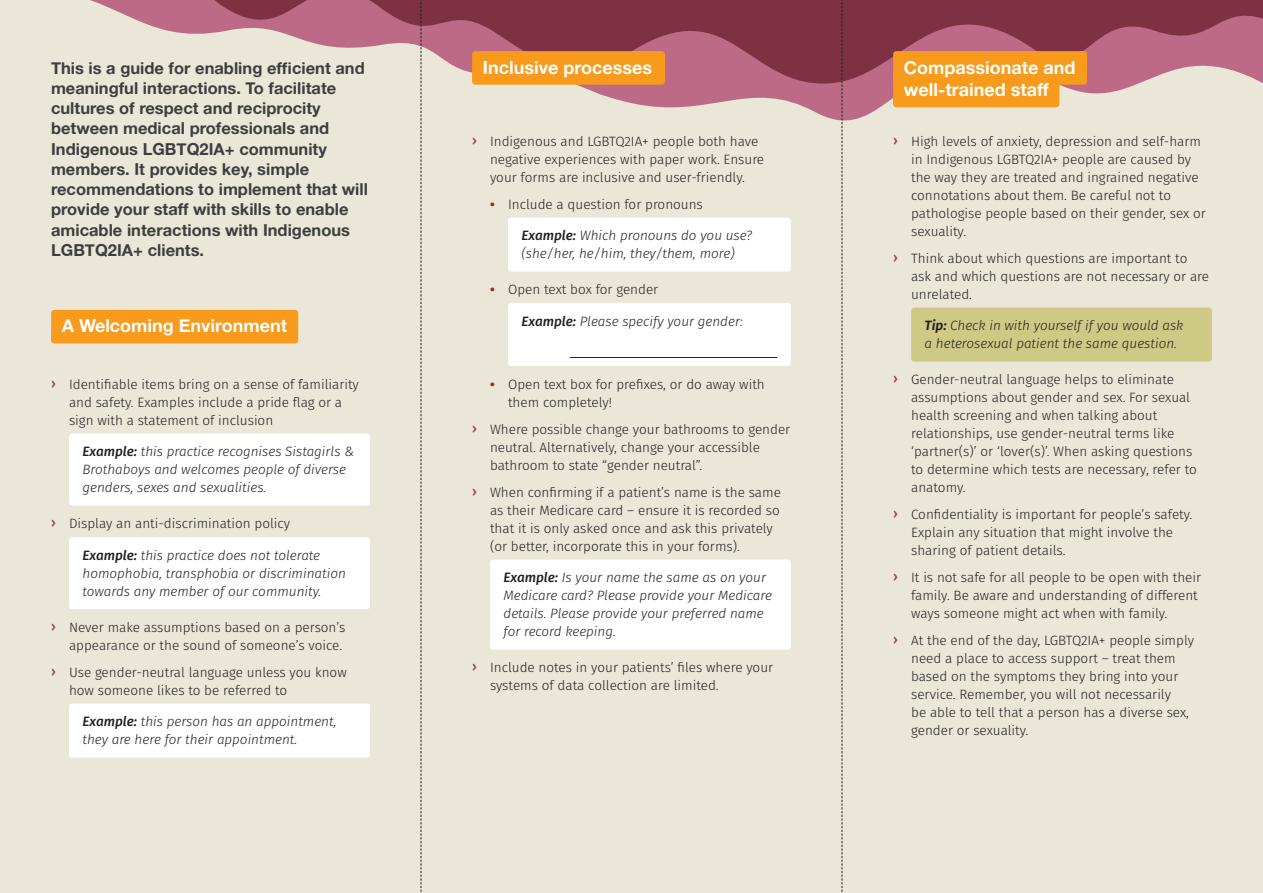
<style>
.page{position:relative;width:1263px;height:893px;background:#eae6d8}
.page>*{position:absolute;margin:0;border:0;box-sizing:border-box;transform-origin:0 0}
.Heading_2{font:18px "Alte Haas Grotesk Bold";color:#fff}
.Standfirst{font:16.5px/20.2px "Alte Haas Grotesk Bold";color:#3e3e3f}
.t1{font:300 13.5px/18px "Fira Sans";color:#231f20}
.Examples{font:italic 300 13.5px/18px "Fira Sans";color:#231f20}
.s1{font-weight:500;color:#904a55}
.s2{font-weight:500}
.s3{font-weight:700;color:#a12514}
.s4{font-weight:600}
</style>
<div class="page">
<svg style="left:90px;top:0;width:1044px;height:145px"></svg>
<svg style="left:189px;top:0;width:1074px;height:85px"></svg>
<div style="left:69px;top:434px;width:301px;height:72px;background:#fff;border-radius:3px"></div>
<div style="left:69px;top:537px;width:301px;height:72px;background:#fff;border-radius:3px"></div>
<div style="left:69px;top:704px;width:301px;height:54px;background:#fff;border-radius:3px"></div>
<div style="left:51px;top:310px;width:247px;height:34px;background:#f89a1c"></div>
<div style="left:472px;top:51px;width:193px;height:34px;background:#f89a1c"></div>
<svg style="left:893px;top:51px;width:194px;height:56px;background:#f69c25"></svg>
<div style="left:911px;top:308px;width:301px;height:54px;background:#cec984;border-radius:3px"></div>
<div style="left:508px;top:218px;width:283px;height:54px;background:#fff;border-radius:3px"></div>
<div style="left:508px;top:303px;width:283px;height:36px;background:#fff;border-radius:3px"></div>
<div style="left:508px;top:330px;width:283px;height:36px;background:#fff;border-radius:3px"></div>
<hr style="left:570px;top:357px;width:207px;height:1px;background:#231f20">
<div style="left:490px;top:560px;width:301px;height:90px;background:#fff;border-radius:3px"></div>
<svg style="left:842px;top:0;width:1px;height:892px"></svg>
<svg style="left:421px;top:0;width:1px;height:892px"></svg>
<p class="Standfirst" style="left:51px;top:57px;width:318px">This is a guide for enabling efficient and meaningful interactions. To facilitate cultures of respect and reciprocity between medical professionals and Indigenous LGBTQ2IA+ community members. It provides key, simple recommendations to implement that will provide your staff with skills to enable amicable interactions with Indigenous LGBTQ2IA+ clients.</p>
<p class="Heading_2" style="left:62px;top:315px;width:227px">A Welcoming Environment</p>
<p class="t1" style="left:69px;top:375px;width:291px;text-indent:-18px"><span class="s1">›</span> Identifiable items bring on a sense of familiarity and safety. Examples include a pride flag or a sign with a statement of inclusion</p>
<p class="Examples" style="left:83px;top:442px;width:273px"><span class="s2">Example:</span> this practice recognises Sistagirls &amp;<br>Brothaboys and welcomes people of diverse genders, sexes and sexualities.</p>
<p class="t1" style="left:51px;top:514px;width:241px"><span class="s1">›</span> Display an anti-discrimination policy</p>
<p class="Examples" style="left:83px;top:546px;width:265px"><span class="s2">Example:</span> this practice does not tolerate homophobia, transphobia or discrimination towards any member of our community.</p>
<p class="t1" style="left:51px;top:618px;width:296px;text-align:right"><span class="s1">›</span> Never make assumptions based on a person’s appearance or the sound of someone’s voice.</p>
<p class="t1" style="left:69px;top:663px;width:279px;text-indent:-18px"><span class="s1">›</span> Use gender-neutral language unless you know how someone likes to be referred to</p>
<p class="Examples" style="left:83px;top:712px;width:255px"><span class="s2">Example:</span> this person has an appointment, they are here for their appointment.</p>
<p class="Heading_2" style="left:483px;top:56px;width:171px">Inclusive processes</p>
<p class="t1" style="left:490px;top:132px;width:276px;text-indent:-18px"><span class="s1">›</span> Indigenous and LGBTQ2IA+ people both have negative experiences with paper work. Ensure your forms are inclusive and user-friendly.</p>
<p class="t1" style="left:490px;top:195px;width:214px"><span class="s3">•</span> Include a question for pronouns</p>
<p class="Examples" style="left:521px;top:226px;width:232px"><span class="s2">Example:</span> Which pronouns do you use? (she/her, he/him, they/them, more)</p>
<p class="t1" style="left:490px;top:280px;width:170px"><span class="s3">•</span> Open text box for gender</p>
<p class="Examples" style="left:521px;top:312px;width:223px"><span class="s2">Example:</span> Please specify your gender:</p>
<p class="t1" style="left:508px;top:375px;width:258px;text-indent:-18px"><span class="s3">•</span> Open text box for prefixes, or do away with them completely!</p>
<p class="t1" style="left:490px;top:420px;width:302px;text-indent:-18px"><span class="s1">›</span> Where possible change your bathrooms to gender neutral. Alternatively, change your accessible bathroom to state “gender neutral”.</p>
<p class="t1" style="left:490px;top:483px;width:292px;text-indent:-18px"><span class="s1">›</span> When confirming if a patient’s name is the same as their Medicare card – ensure it is recorded so that it is only asked once and ask this privately (or better, incorporate this in your forms).</p>
<p class="Examples" style="left:503px;top:568px;width:270px"><span class="s2">Example:</span> Is your name the same as on your Medicare card? Please provide your Medicare details. Please provide your preferred name for record keeping.</p>
<p class="t1" style="left:490px;top:658px;width:285px;text-indent:-18px"><span class="s1">›</span> Include notes in your patients’ files where your systems of data collection are limited.</p>
<p class="Heading_2" style="left:904px;top:56px;width:173px">Compassionate and</p>
<p class="Heading_2" style="left:904px;top:78px;width:146px">well-trained staff</p>
<p class="t1" style="left:911px;top:132px;width:296px;text-indent:-18px"><span class="s1">›</span> High levels of anxiety, depression and self-harm in Indigenous LGBTQ2IA+ people are caused by the way they are treated and ingrained negative connotations about them. Be careful not to pathologise people based on their gender, sex or sexuality.</p>
<p class="t1" style="left:911px;top:249px;width:299px;text-indent:-18px"><span class="s1">›</span> Think about which questions are important to ask and which questions are not necessary or are unrelated.</p>
<p class="Examples" style="left:925px;top:316px;width:260px"><span class="s4">Tip:</span> Check in with yourself if you would ask a heterosexual patient the same question.</p>
<p class="t1" style="left:911px;top:370px;width:287px;text-indent:-18px"><span class="s1">›</span> Gender-neutral language helps to eliminate assumptions about gender and sex. For sexual health screening and when talking about relationships, use gender-neutral terms like ‘partner(s)’ or ‘lover(s)’. When asking questions to determine which tests are necessary, refer to anatomy.</p>
<p class="t1" style="left:911px;top:505px;width:283px;text-indent:-18px"><span class="s1">›</span> Confidentiality is important for people’s safety.<br>Explain any situation that might involve the sharing of patient details.</p>
<p class="t1" style="left:911px;top:568px;width:291px;text-indent:-18px"><span class="s1">›</span> It is not safe for all people to be open with their family. Be aware and understanding of different ways someone might act when with family.</p>
<p class="t1" style="left:911px;top:631px;width:284px;text-indent:-18px"><span class="s1">›</span> At the end of the day, LGBTQ2IA+ people simply need a place to access support – treat them based on the symptoms they bring into your service. Remember, you will not necessarily<br>be able to tell that a person has a diverse sex, gender or sexuality.</p>
</div>
